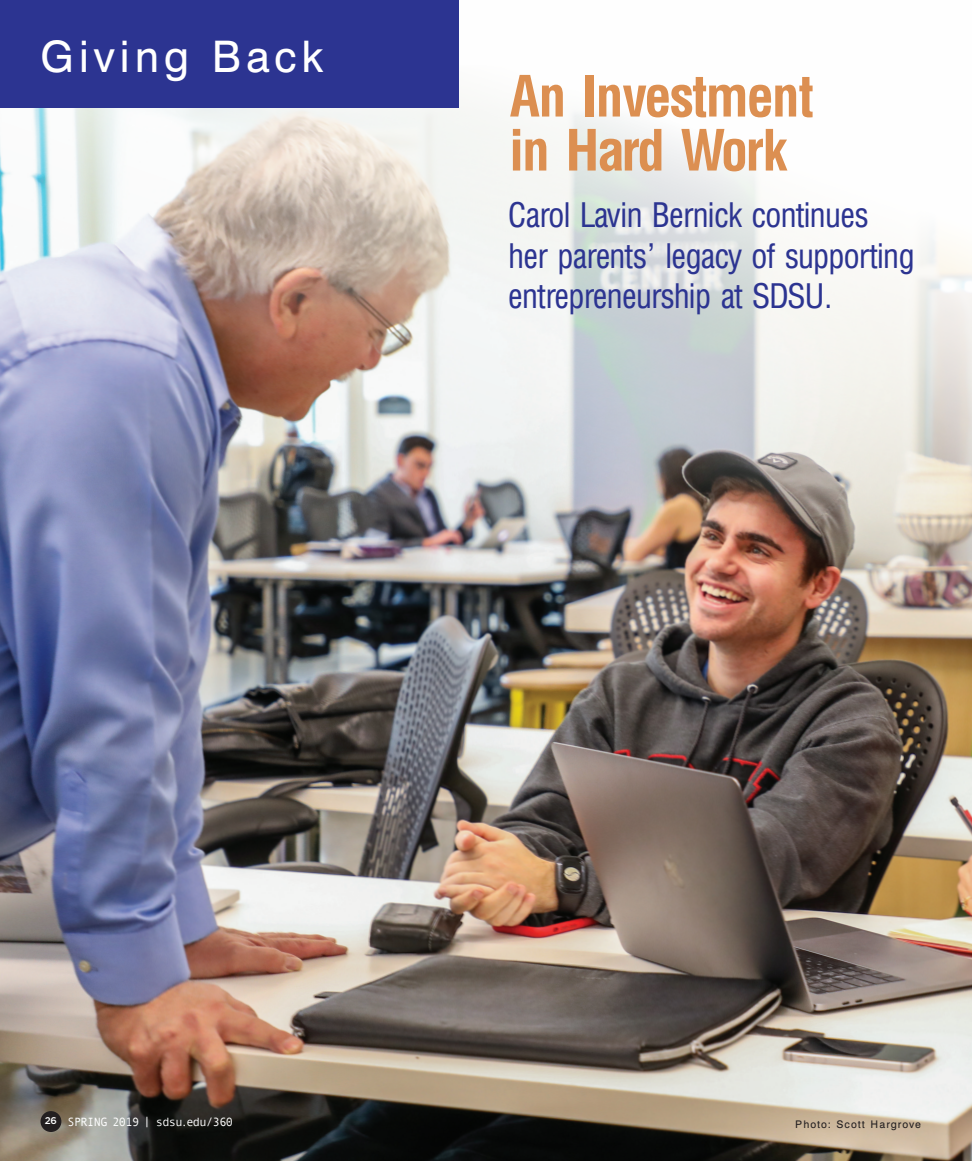
<style>
.page{position:relative;width:972px;height:1161px;background:#fff}
.page>*{position:absolute;margin:0;border:0;box-sizing:border-box;transform-origin:0 0}
.t1{font:700 condensed 55.5px/54px "AT Triumvirate";letter-spacing:-.025em;color:#dc8f51}
.t2{font:43.5px "AT Triumvirate";letter-spacing:.1em;color:#fff}
.t3{font:condensed 33px/40.5px "AT Triumvirate";letter-spacing:-.02em;color:#2c3491}
.t4{font:12px "Andale Mono";letter-spacing:-.05em;color:#fff}
.t5{font:10.5px "AT Triumvirate";letter-spacing:.1em;color:#231f20}
</style>
<div class="page">
<img style="left:0;top:107px;width:972px;height:1054px">
<div style="left:41px;top:1111px;width:20px;height:21px;background:#231f20;border-radius:50%"></div>
<div style="left:0;top:0;width:459px;height:107px;background:#2c3491"></div>
<h2 class="t2" style="left:40px;top:27px;width:285px">Giving Back</h2>
<h1 class="t1" style="left:509px;top:67px;width:306px">An Investment in Hard Work</h1>
<p class="t3" style="left:508px;top:194px;width:408px">Carol Lavin Bernick continues her parents’ legacy of supporting entrepreneurship at SDSU.</p>
<p class="t4" style="left:45px;top:1114px;width:190px"><sup>26</sup> SPRING 2019 | sdsu.edu/360</p>
<p class="t5" style="left:795px;top:1117px;width:127px">Photo: Scott Hargrove</p>
</div>
